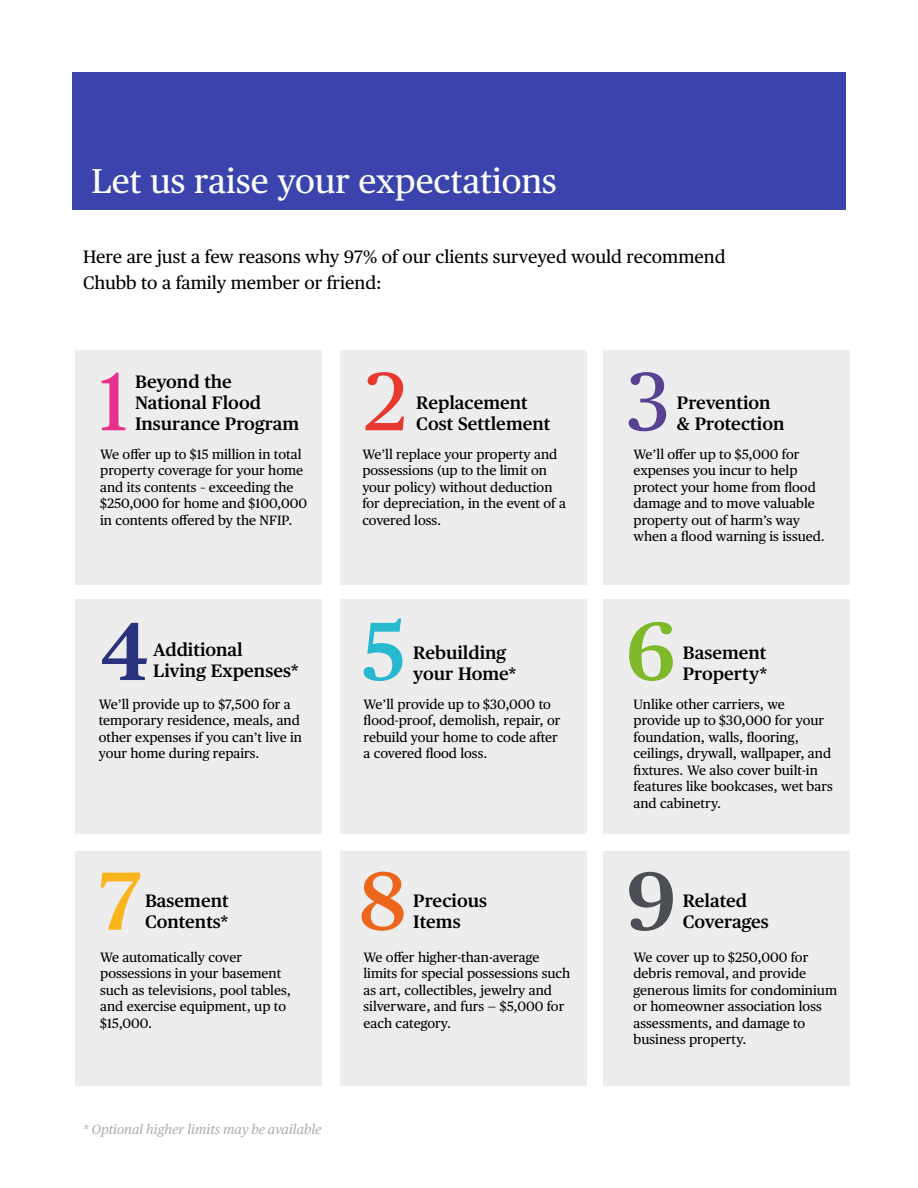
<style>
.page{position:relative;width:918px;height:1188px;background:#fff}
.page>*{position:absolute;margin:0;border:0;box-sizing:border-box;transform-origin:0 0}
.t1{font:82.5px "Chubb Publico Text";color:#e8308a}
.t2{font:600 82.5px "Chubb Publico Text";color:#4b4e53}
.t3{font:600 82.5px "Chubb Publico Text";color:#ec671d}
.t4{font:600 82.5px "Chubb Publico Text";color:#fab51d}
.t5{font:600 82.5px "Chubb Publico Text";color:#7db928}
.t6{font:600 82.5px "Chubb Publico Text";color:#28b9d0}
.t7{font:600 82.5px "Chubb Publico Text";color:#2a317d}
.t8{font:82.5px "Chubb Publico Text";color:#584093}
.t9{font:82.5px "Chubb Publico Text";color:#e7392f}
.t10{font:34.5px "Chubb Publico Text";color:#fff}
.t11{font:600 18px/21px "Chubb Publico Text";color:#000}
.t12{font:18px/25.5px "Chubb Publico Text";color:#000}
.t13{font:13.5px/16.5px "Chubb Publico Text";color:#000}
.t14{font:italic 13.5px "Chubb Publico Text";color:#b0afae}
</style>
<div class="page">
<div style="left:75px;top:350px;width:246px;height:235px;background:#ededed"></div>
<div style="left:75px;top:599px;width:246px;height:234px;background:#ededed"></div>
<div style="left:75px;top:852px;width:246px;height:234px;background:#ededed"></div>
<div style="left:340px;top:350px;width:246px;height:235px;background:#ededed"></div>
<div style="left:340px;top:599px;width:246px;height:234px;background:#ededed"></div>
<div style="left:340px;top:852px;width:246px;height:234px;background:#ededed"></div>
<div style="left:603px;top:350px;width:246px;height:235px;background:#ededed"></div>
<div style="left:603px;top:599px;width:246px;height:234px;background:#ededed"></div>
<div style="left:603px;top:852px;width:246px;height:234px;background:#ededed"></div>
<div style="left:72px;top:72px;width:774px;height:138px;background:#3b44ac"></div>
<h2 class="t10" style="left:92px;top:154px;width:467px">Let us raise your expectations</h2>
<h3 class="t12" style="left:83px;top:243px;width:644px">Here are just a few reasons why 97% of our clients surveyed would recommend<br>Chubb to a family member or friend:</h3>
<h1 class="t1" style="left:99px;top:339px;width:31px">1</h1>
<h3 class="t11" style="left:135px;top:370px;width:128px">Beyond the<br>National Flood</h3>
<h3 class="t11" style="left:135px;top:412px;width:166px">Insurance Program</h3>
<p class="t13" style="left:100px;top:445px;width:208px">We offer up to $15 million in total property coverage for your home and its contents – exceeding the $250,000 for home and $100,000 in contents offered by the NFIP.</p>
<h1 class="t7" style="left:100px;top:588px;width:51px">4</h1>
<h3 class="t11" style="left:153px;top:638px;width:91px">Additional</h3>
<h3 class="t11" style="left:153px;top:659px;width:147px">Living Expenses*</h3>
<p class="t13" style="left:99px;top:695px;width:205px">We’ll provide up to $7,500 for a temporary residence, meals, and other expenses if you can’t live in your home during repairs.</p>
<h1 class="t9" style="left:364px;top:339px;width:44px">2</h1>
<h3 class="t11" style="left:416px;top:391px;width:113px">Replacement</h3>
<h3 class="t11" style="left:416px;top:412px;width:136px">Cost Settlement</h3>
<p class="t13" style="left:362px;top:445px;width:205px">We’ll replace your property and possessions (up to the limit on your policy) without deduction for depreciation, in the event of a covered loss.</p>
<h1 class="t6" style="left:361px;top:588px;width:46px">5</h1>
<h3 class="t11" style="left:413px;top:641px;width:94px">Rebuilding</h3>
<h3 class="t11" style="left:413px;top:662px;width:105px">your Home*</h3>
<p class="t13" style="left:364px;top:695px;width:198px">We’ll provide up to $30,000 to flood-proof, demolish, repair, or rebuild your home to code after a covered flood loss.</p>
<h1 class="t4" style="left:99px;top:838px;width:45px">7</h1>
<h3 class="t11" style="left:145px;top:889px;width:85px">Basement</h3>
<h3 class="t11" style="left:145px;top:910px;width:85px">Contents*</h3>
<p class="t13" style="left:100px;top:948px;width:192px">We automatically cover possessions in your basement such as televisions, pool tables, and exercise equipment, up to $15,000.</p>
<h1 class="t3" style="left:359px;top:838px;width:49px">8</h1>
<h3 class="t11" style="left:413px;top:889px;width:75px">Precious</h3>
<h3 class="t11" style="left:413px;top:910px;width:49px">Items</h3>
<p class="t13" style="left:364px;top:948px;width:208px">We offer higher-than-average limits for special possessions such as art, collectibles, jewelry and silverware, and furs — $5,000 for each category.</p>
<p class="t14" style="left:83px;top:1119px;width:240px">* Optional higher limits may be available</p>
<h1 class="t8" style="left:627px;top:339px;width:45px">3</h1>
<h3 class="t11" style="left:677px;top:391px;width:95px">Prevention</h3>
<h3 class="t11" style="left:677px;top:412px;width:109px">&amp; Protection</h3>
<p class="t13" style="left:634px;top:445px;width:193px">We’ll offer up to $5,000 for expenses you incur to help protect your home from flood damage and to move valuable property out of harm’s way when a flood warning is issued.</p>
<h1 class="t5" style="left:626px;top:588px;width:51px">6</h1>
<h3 class="t11" style="left:683px;top:641px;width:85px">Basement</h3>
<h3 class="t11" style="left:683px;top:662px;width:86px">Property*</h3>
<p class="t13" style="left:634px;top:695px;width:201px">Unlike other carriers, we provide up to $30,000 for your foundation, walls, flooring, ceilings, drywall, wallpaper, and fixtures. We also cover built-in features like bookcases, wet bars and cabinetry.</p>
<h1 class="t2" style="left:626px;top:838px;width:51px">9</h1>
<h3 class="t11" style="left:683px;top:889px;width:66px">Related</h3>
<h3 class="t11" style="left:683px;top:910px;width:88px">Coverages</h3>
<p class="t13" style="left:634px;top:948px;width:205px">We cover up to $250,000 for debris removal, and provide generous limits for condominium or homeowner association loss assessments, and damage to business property.</p>
</div>
